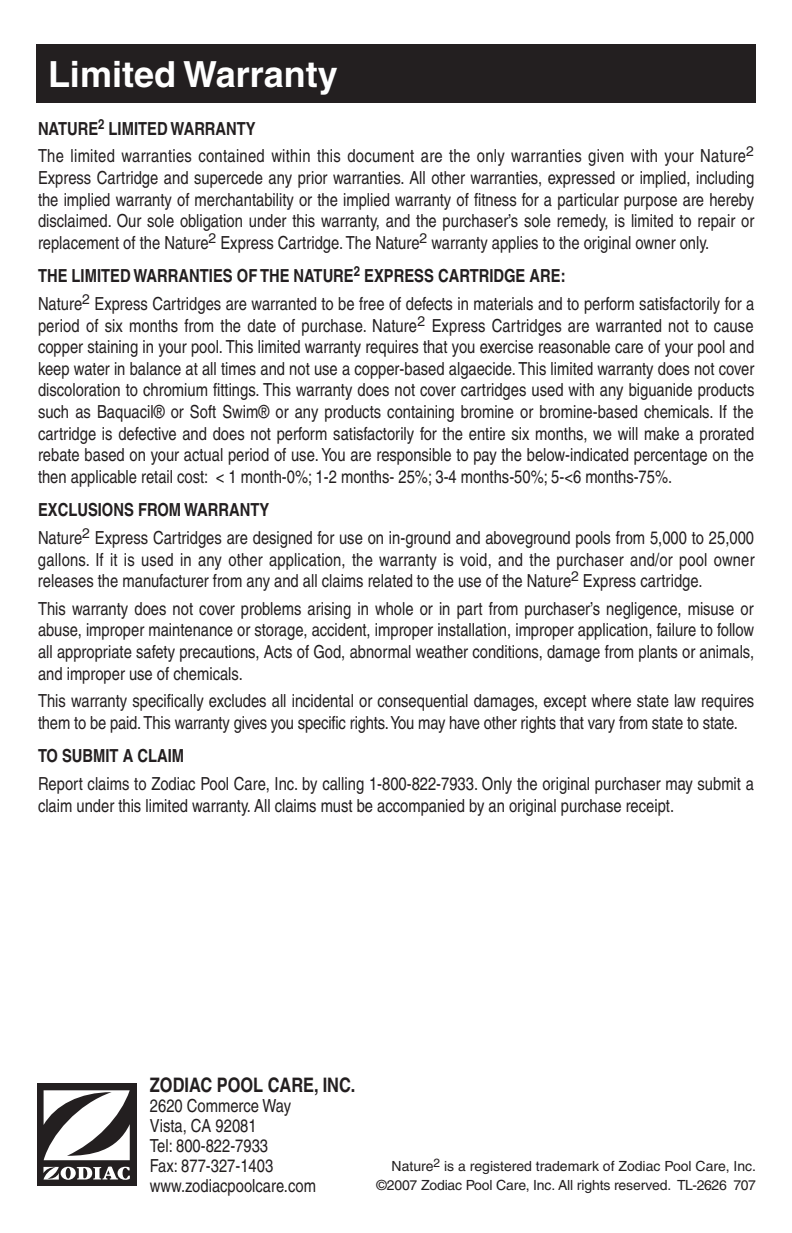
<style>
.page{position:relative;width:792px;height:1233px;background:#fff}
.page>*{position:absolute;margin:0;border:0;box-sizing:border-box;transform-origin:0 0}
.t1{font:700 36px "Helvetica";color:#fff}
.t2{font:700 condensed 20px "Helvetica";color:#231f20}
.t3{font:condensed 18px/21.6px "Helvetica";color:#231f20;text-align:justify}
.t4{font:700 condensed 18px "Helvetica";color:#231f20}
.t5{font:14px "Helvetica";color:#231f20}
</style>
<div class="page">
<div style="left:36px;top:45px;width:720px;height:58px;background:#231f20"></div>
<div style="left:37px;top:1084px;width:99px;height:102px;background:#231f20"></div>
<svg style="left:44px;top:1090px;width:86px;height:70px"></svg>
<svg style="left:43px;top:1166px;width:87px;height:14px"></svg>
<p class="t1" style="left:48px;top:61px;width:291px">Limited Warranty</p>
<h5 class="t4" style="left:38px;top:122px;width:219px">NATURE<sup>2</sup> LIMITED WARRANTY</h5>
<p class="t3" style="left:38px;top:147px;width:718px">The limited warranties contained within this document are the only warranties given with your Nature<sup>2<br></sup>Express Cartridge and supercede any prior warranties. All other warranties, expressed or implied, including the implied warranty of merchantability or the implied warranty of fitness for a particular purpose are hereby disclaimed. Our sole obligation under this warranty, and the purchaser’s sole remedy, is limited to repair or replacement of the Nature<sup>2</sup> Express Cartridge. The Nature<sup>2</sup> warranty applies to the original owner only.</p>
<p class="t4" style="left:38px;top:269px;width:529px">THE LIMITED WARRANTIES OF THE NATURE<sup>2</sup> EXPRESS CARTRIDGE ARE:</p>
<p class="t3" style="left:38px;top:295px;width:718px">Nature<sup>2</sup> Express Cartridges are warranted to be free of defects in materials and to perform satisfactorily for a period of six months from the date of purchase. Nature<sup>2</sup> Express Cartridges are warranted not to cause copper staining in your pool. This limited warranty requires that you exercise reasonable care of your pool and keep water in balance at all times and not use a copper-based algaecide. This limited warranty does not cover discoloration to chromium fittings. This warranty does not cover cartridges used with any biguanide products such as Baquacil® or Soft Swim® or any products containing bromine or bromine-based chemicals. If the cartridge is defective and does not perform satisfactorily for the entire six months, we will make a prorated rebate based on your actual period of use. You are responsible to pay the below-indicated percentage on the then applicable retail cost: &lt; 1 month-0%; 1-2 months- 25%; 3-4 months-50%; 5-&lt;6 months-75%.</p>
<h5 class="t4" style="left:38px;top:503px;width:233px">EXCLUSIONS FROM WARRANTY</h5>
<p class="t3" style="left:38px;top:529px;width:718px">Nature<sup>2</sup> Express Cartridges are designed for use on in-ground and aboveground pools from 5,000 to 25,000 gallons. If it is used in any other application, the warranty is void, and the purchaser and/or pool owner releases the manufacturer from any and all claims related to the use of the Nature<sup>2</sup> Express cartridge.</p>
<p class="t3" style="left:38px;top:599px;width:718px">This warranty does not cover problems arising in whole or in part from purchaser’s negligence, misuse or abuse, improper maintenance or storage, accident, improper installation, improper application, failure to follow all appropriate safety precautions, Acts of God, abnormal weather conditions, damage from plants or animals, and improper use of chemicals.</p>
<p class="t3" style="left:38px;top:692px;width:718px">This warranty specifically excludes all incidental or consequential damages, except where state law requires them to be paid.This warranty gives you specific rights.You may have other rights that vary from state to state.</p>
<h5 class="t4" style="left:38px;top:749px;width:148px">TO SUBMIT A CLAIM</h5>
<p class="t3" style="left:38px;top:775px;width:718px">Report claims to Zodiac Pool Care, Inc. by calling 1-800-822-7933. Only the original purchaser may submit a claim under this limited warranty. All claims must be accompanied by an original purchase receipt.</p>
<h5 class="t2" style="left:150px;top:1078px;width:207px">ZODIAC POOL CARE, INC.</h5>
<p class="t3" style="left:150px;top:1097px;width:143px;line-height:20px;text-align:left">2620 Commerce Way<br>Vista, CA 92081<br>Tel: 800-822-7933<br>Fax: 877-327-1403</p>
<p class="t5" style="left:392px;top:1161px;width:366px">Nature<sup>2</sup> is a registered trademark of Zodiac Pool Care, Inc.</p>
<p class="t3" style="left:150px;top:1177px;width:168px">www.zodiacpoolcare.com</p>
<p class="t5" style="left:377px;top:1180px;width:381px">©2007 Zodiac Pool Care, Inc. All rights reserved. TL-2626 707</p>
</div>
